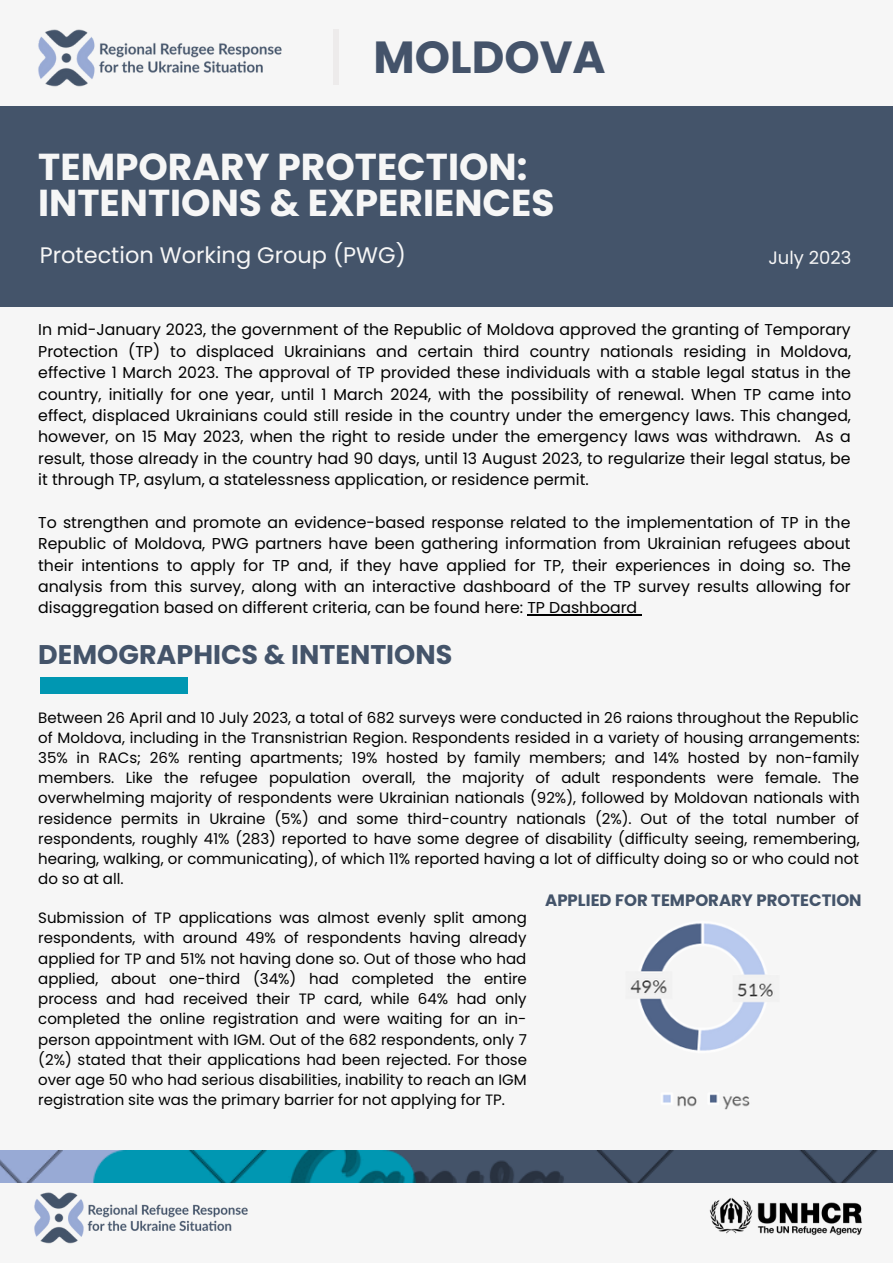
<style>
.page{position:relative;width:893px;height:1264px;background:#fff}
.page>*{position:absolute;margin:0;border:0;box-sizing:border-box;transform-origin:0 0}
.t1{font:700 45px "Poppins";color:#44536a}
.t2{font:700 37.5px "Poppins";color:#f6f6f6}
.t3{font:700 27px "Poppins";color:#44546a}
.t4{font:22.5px "Poppins";color:#f6f6f6}
.t5{font:18px "Poppins";color:#f6f6f6}
.t6{font:700 16.5px "Poppins";color:#44546a}
.t7{font:15.75px/21.3px "Poppins";color:#000;text-align:justify}
.t8{font:15px/20.2px "Poppins";color:#000;text-align:justify}
</style>
<div class="page">
<div style="left:0;top:0;width:892px;height:1262px;background:#f6f6f6"></div>
<div style="left:0;top:106px;width:892px;height:201px;background:#44546a"></div>
<div style="left:40px;top:677px;width:147px;height:17px;background:#0097b2"></div>
<div style="left:333px;top:29px;width:6px;height:56px;background:#edebeb"></div>
<img style="left:0;top:1150px;width:892px;height:32px">
<img style="left:690px;top:1178px;width:191px;height:58px">
<img style="left:20px;top:1174px;width:243px;height:70px">
<img style="left:630px;top:923px;width:143px;height:187px">
<hr style="left:527px;top:614px;width:110px;height:1px;background:#000">
<img style="left:38px;top:29px;width:244px;height:58px">
<p class="t1" style="left:373px;top:26px;width:233px">MOLDOVA</p>
<p class="t2" style="left:38px;top:140px;width:490px">TEMPORARY PROTECTION:</p>
<p class="t2" style="left:38px;top:176px;width:517px">INTENTIONS &amp; EXPERIENCES</p>
<p class="t4" style="left:40px;top:240px;width:367px">Protection Working Group (PWG)</p>
<p class="t5" style="left:768px;top:245px;width:84px">July 2023</p>
<p class="t7" style="left:38px;top:319px;width:814px">In mid-January 2023, the government of the Republic of Moldova approved the granting of Temporary Protection (TP) to displaced Ukrainians and certain third country nationals residing in Moldova, effective 1 March 2023. The approval of TP provided these individuals with a stable legal status in the country, initially for one year, until 1 March 2024, with the possibility of renewal. When TP came into effect, displaced Ukrainians could still reside in the country under the emergency laws. This changed, however, on 15 May 2023, when the right to reside under the emergency laws was withdrawn. As a result, those already in the country had 90 days, until 13 August 2023, to regularize their legal status, be it through TP, asylum, a statelessness application, or residence permit.</p>
<p class="t7" style="left:38px;top:511px;width:814px">To strengthen and promote an evidence-based response related to the implementation of TP in the Republic of Moldova, PWG partners have been gathering information from Ukrainian refugees about their intentions to apply for TP and, if they have applied for TP, their experiences in doing so. The analysis from this survey, along with an interactive dashboard of the TP survey results allowing for disaggregation based on different criteria, can be found here: TP Dashboard</p>
<p class="t3" style="left:38px;top:636px;width:415px">DEMOGRAPHICS &amp; INTENTIONS</p>
<p class="t8" style="left:38px;top:707px;width:823px">Between 26 April and 10 July 2023, a total of 682 surveys were conducted in 26 raions throughout the Republic of Moldova, including in the Transnistrian Region. Respondents resided in a variety of housing arrangements:<br>35% in RACs; 26% renting apartments; 19% hosted by family members; and 14% hosted by non-family members. Like the refugee population overall, the majority of adult respondents were female. The overwhelming majority of respondents were Ukrainian nationals (92%), followed by Moldovan nationals with residence permits in Ukraine (5%) and some third-country nationals (2%). Out of the total number of respondents, roughly 41% (283) reported to have some degree of disability (difficulty seeing, remembering, hearing, walking, or communicating), of which 11% reported having a lot of difficulty doing so or who could not do so at all.</p>
<p class="t8" style="left:38px;top:907px;width:490px">Submission of TP applications was almost evenly split among respondents, with around 49% of respondents having already applied for TP and 51% not having done so. Out of those who had applied, about one-third (34%) had completed the entire process and had received their TP card, while 64% had only completed the online registration and were waiting for an in&shy;person appointment with IGM. Out of the 682 respondents, only 7 (2%) stated that their applications had been rejected. For those over age 50 who had serious disabilities, inability to reach an IGM registration site was the primary barrier for not applying for TP.</p>
<p class="t6" style="left:545px;top:888px;width:318px">APPLIED FOR TEMPORARY PROTECTION</p>
</div>
